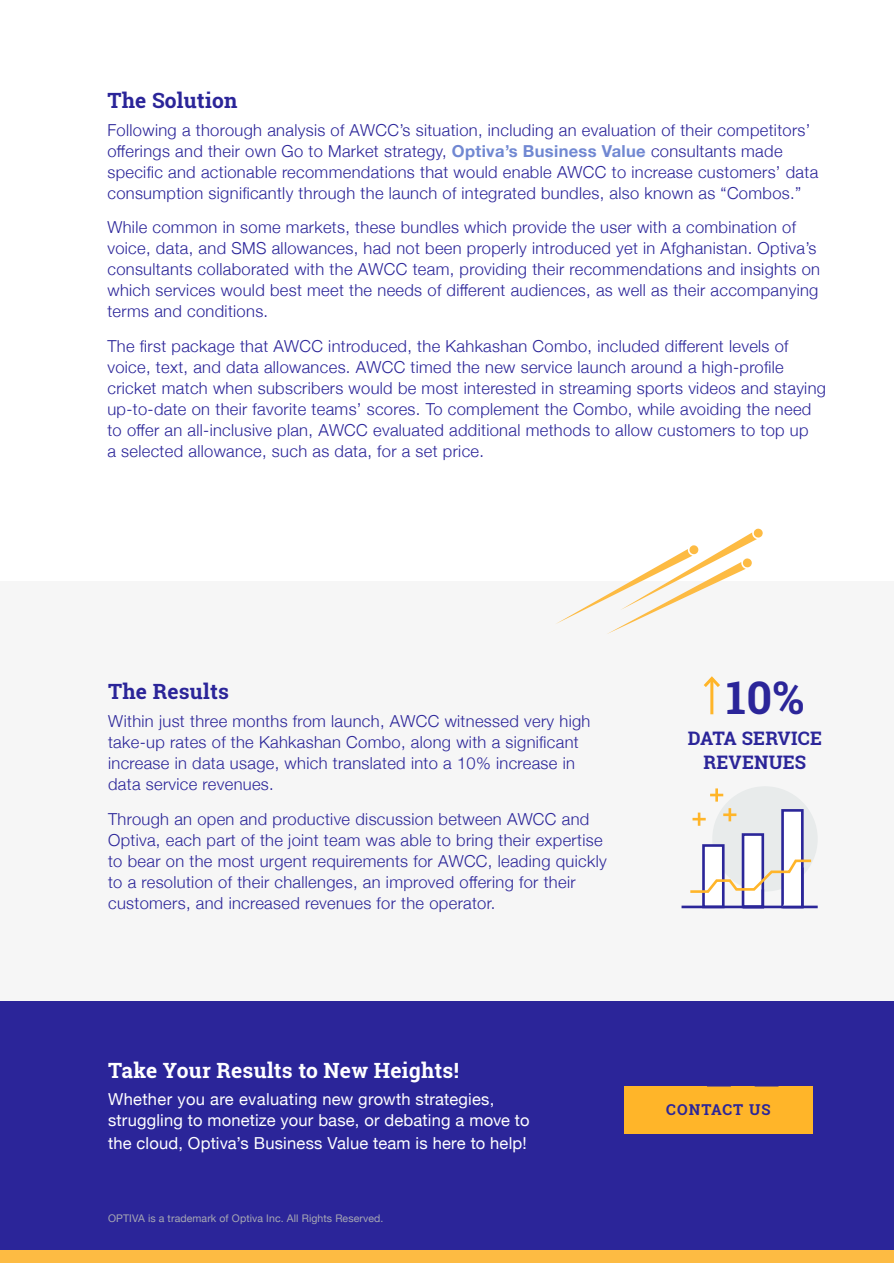
<style>
.page{position:relative;width:894px;height:1263px;background:#fff}
.page>*{position:absolute;margin:0;border:0;box-sizing:border-box;transform-origin:0 0}
.t1{font:700 45px "Roboto Slab";color:#2b2599}
.t2{font:700 21px "Roboto Slab";letter-spacing:.01em;color:#fff}
.t3{font:700 21px "Roboto Slab";letter-spacing:.01em;color:#2b2599}
.t4{font:700 18.6px/24.6px "Roboto Slab";letter-spacing:.01em;color:#2b2599;text-align:center}
.t5{font:300 16.5px/21px "Helvetica Neue";letter-spacing:.02em;color:#2b2599}
.t6{font:16.5px/21px "Helvetica Neue";letter-spacing:.015em;color:#fff}
.t7{font:700 15px "Roboto Slab";letter-spacing:.07em;color:#2b2599}
.t8{font:10.5px "Helvetica Neue";letter-spacing:.01em;color:#a7a8b3}
.s1{font-weight:700;color:#7188d2}
</style>
<div class="page">
<div style="left:0;top:1249px;width:893px;height:14px;background:#fdbb43"></div>
<div style="left:0;top:581px;width:893px;height:420px;background:#f6f6f6"></div>
<div style="left:0;top:1001px;width:893px;height:248px;background:#2b2599"></div>
<svg style="left:556px;top:528px;width:206px;height:106px"></svg>
<div style="left:623px;top:1087px;width:189px;height:47px;background:#ffb529"></div>
<hr style="left:710px;top:678px;width:3px;height:36px;background:#ffb529">
<svg style="left:703px;top:676px;width:17px;height:14px"></svg>
<div style="left:712px;top:786px;width:105px;height:105px;background:#e8ebeb;border-radius:50%"></div>
<div style="left:702px;top:844px;width:22px;height:64px;background:#fff;border:3px solid #2b2699"></div>
<div style="left:741px;top:833px;width:22px;height:75px;background:#fff;border:3px solid #2b2699"></div>
<div style="left:781px;top:809px;width:22px;height:99px;background:#fff;border:3px solid #2b2699"></div>
<svg style="left:723px;top:808px;width:13px;height:13px"></svg>
<hr style="left:697px;top:812px;width:3px;height:14px;background:#ffb529">
<svg style="left:692px;top:818px;width:13px;height:2px"></svg>
<svg style="left:710px;top:788px;width:13px;height:14px"></svg>
<svg style="left:681px;top:858px;width:137px;height:51px"></svg>
<p class="t3" style="left:107px;top:86px;width:131px">The Solution</p>
<p class="t5" style="left:107px;top:118px;width:712px">Following a thorough analysis of AWCC’s situation, including an evaluation of their competitors’ offerings and their own Go to Market strategy, <span class="s1">Optiva’s Business Value</span> consultants made specific and actionable recommendations that would enable AWCC to increase customers’ data consumption significantly through the launch of integrated bundles, also known as “Combos.”</p>
<p class="t5" style="left:107px;top:216px;width:714px">While common in some markets, these bundles which provide the user with a combination of voice, data, and SMS allowances, had not been properly introduced yet in Afghanistan. Optiva’s consultants collaborated with the AWCC team, providing their recommendations and insights on which services would best meet the needs of different audiences, as well as their accompanying terms and conditions.</p>
<p class="t5" style="left:107px;top:334px;width:719px">The first package that AWCC introduced, the Kahkashan Combo, included different levels of voice, text, and data allowances. AWCC timed the new service launch around a high-profile cricket match when subscribers would be most interested in streaming sports videos and staying up-to-date on their favorite teams’ scores. To complement the Combo, while avoiding the need to offer an all-inclusive plan, AWCC evaluated additional methods to allow customers to top up<br>a selected allowance, such as data, for a set price.</p>
<p class="t3" style="left:108px;top:677px;width:122px">The Results</p>
<p class="t5" style="left:108px;top:709px;width:483px">Within just three months from launch, AWCC witnessed very high take-up rates of the Kahkashan Combo, along with a significant increase in data usage, which translated into a 10% increase in data service revenues.</p>
<p class="t5" style="left:108px;top:807px;width:500px">Through an open and productive discussion between AWCC and Optiva, each part of the joint team was able to bring their expertise to bear on the most urgent requirements for AWCC, leading quickly to a resolution of their challenges, an improved offering for their customers, and increased revenues for the operator.</p>
<p class="t2" style="left:108px;top:1055px;width:352px">Take Your Results to New Heights!</p>
<p class="t6" style="left:108px;top:1090px;width:423px">Whether you are evaluating new growth strategies, struggling to monetize your base, or debating a move to</p>
<p class="t6" style="left:108px;top:1133px;width:420px">the cloud, Optiva’s Business Value team is here to help!</p>
<p class="t8" style="left:108px;top:1210px;width:277px">OPTIVA is a trademark of Optiva Inc. All Rights Reserved.</p>
<h1 class="t1" style="left:725px;top:667px;width:79px">10%</h1>
<p class="t4" style="left:687px;top:726px;width:135px">DATA SERVICE<br>REVENUES</p>
<p class="t7" style="left:666px;top:1099px;width:106px">CONTACT US</p>
</div>
